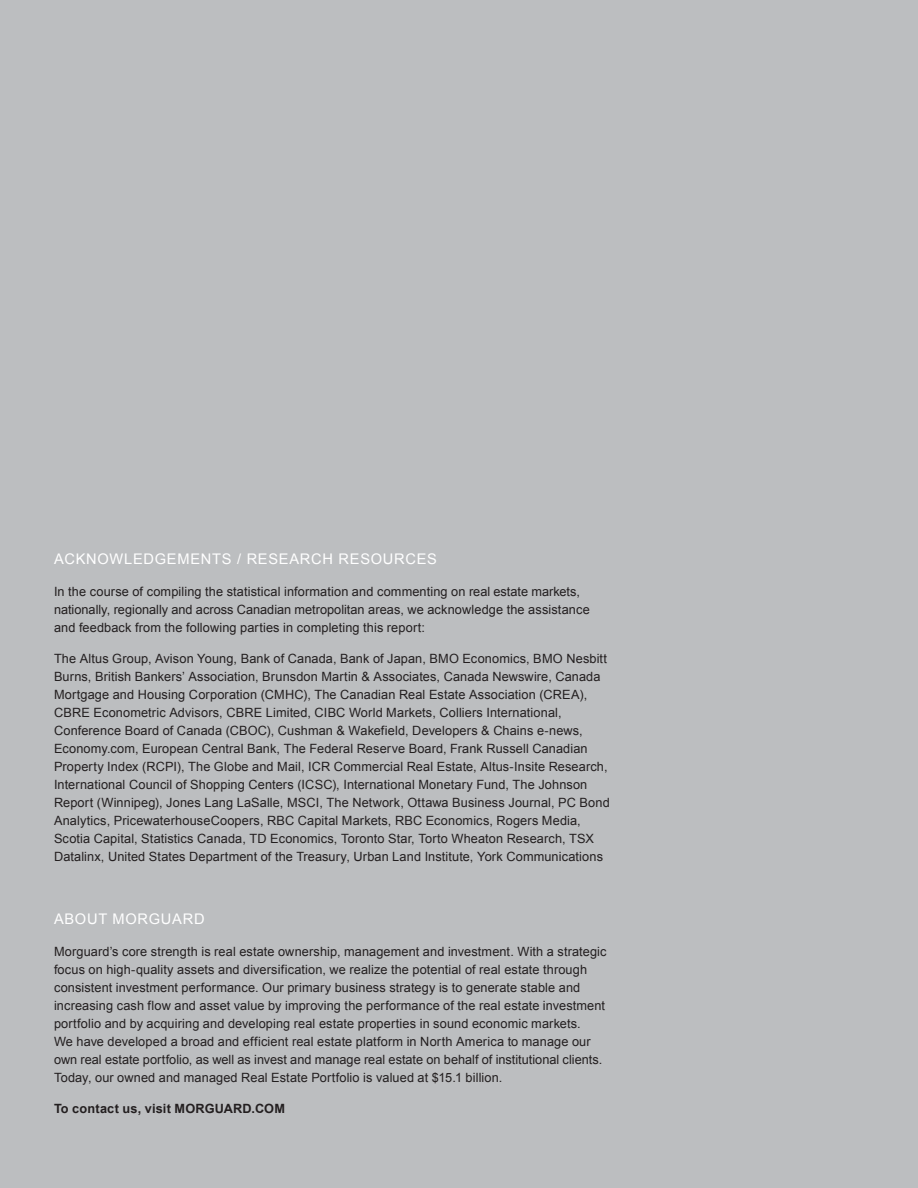
<style>
.page{position:relative;width:918px;height:1188px;background:#bcbec0}
.page>*{position:absolute;margin:0;border:0;box-sizing:border-box;transform-origin:0 0}
.t1{font:14.7px "Arial";letter-spacing:.05em;color:#fff}
.t2{font:12.75px/18px "Arial";letter-spacing:.01em;color:#231f20}
.t3{font:700 12.75px "Arial";letter-spacing:.015em;color:#231f20}
</style>
<div class="page">
<p class="t1" style="left:54px;top:549px;width:385px">ACKNOWLEDGEMENTS / RESEARCH RESOURCES</p>
<p class="t2" style="left:54px;top:582px;width:537px">In the course of compiling the statistical information and commenting on real estate markets, nationally, regionally and across Canadian metropolitan areas, we acknowledge the assistance and feedback from the following parties in completing this report:</p>
<p class="t2" style="left:54px;top:650px;width:557px">The Altus Group, Avison Young, Bank of Canada, Bank of Japan, BMO Economics, BMO Nesbitt Burns, British Bankers’ Association, Brunsdon Martin &amp; Associates, Canada Newswire, Canada Mortgage and Housing Corporation (CMHC), The Canadian Real Estate Association (CREA), CBRE Econometric Advisors, CBRE Limited, CIBC World Markets, Colliers International, Conference Board of Canada (CBOC), Cushman &amp; Wakefield, Developers &amp; Chains e-news, Economy.com, European Central Bank, The Federal Reserve Board, Frank Russell Canadian Property Index (RCPI), The Globe and Mail, ICR Commercial Real Estate, Altus-Insite Research, International Council of Shopping Centers (ICSC), International Monetary Fund, The Johnson Report (Winnipeg), Jones Lang LaSalle, MSCI, The Network, Ottawa Business Journal, PC Bond Analytics, PricewaterhouseCoopers, RBC Capital Markets, RBC Economics, Rogers Media, Scotia Capital, Statistics Canada, TD Economics, Toronto Star, Torto Wheaton Research, TSX Datalinx, United States Department of the Treasury, Urban Land Institute, York Communications</p>
<p class="t1" style="left:54px;top:909px;width:152px">ABOUT MORGUARD</p>
<p class="t2" style="left:54px;top:942px;width:554px">Morguard’s core strength is real estate ownership, management and investment. With a strategic focus on high-quality assets and diversification, we realize the potential of real estate through consistent investment performance. Our primary business strategy is to generate stable and increasing cash flow and asset value by improving the performance of the real estate investment portfolio and by acquiring and developing real estate properties in sound economic markets.<br>We have developed a broad and efficient real estate platform in North America to manage our own real estate portfolio, as well as invest and manage real estate on behalf of institutional clients.<br>Today, our owned and managed Real Estate Portfolio is valued at $15.1 billion.</p>
<p class="t3" style="left:54px;top:1100px;width:233px">To contact us, visit MORGUARD.COM</p>
</div>
